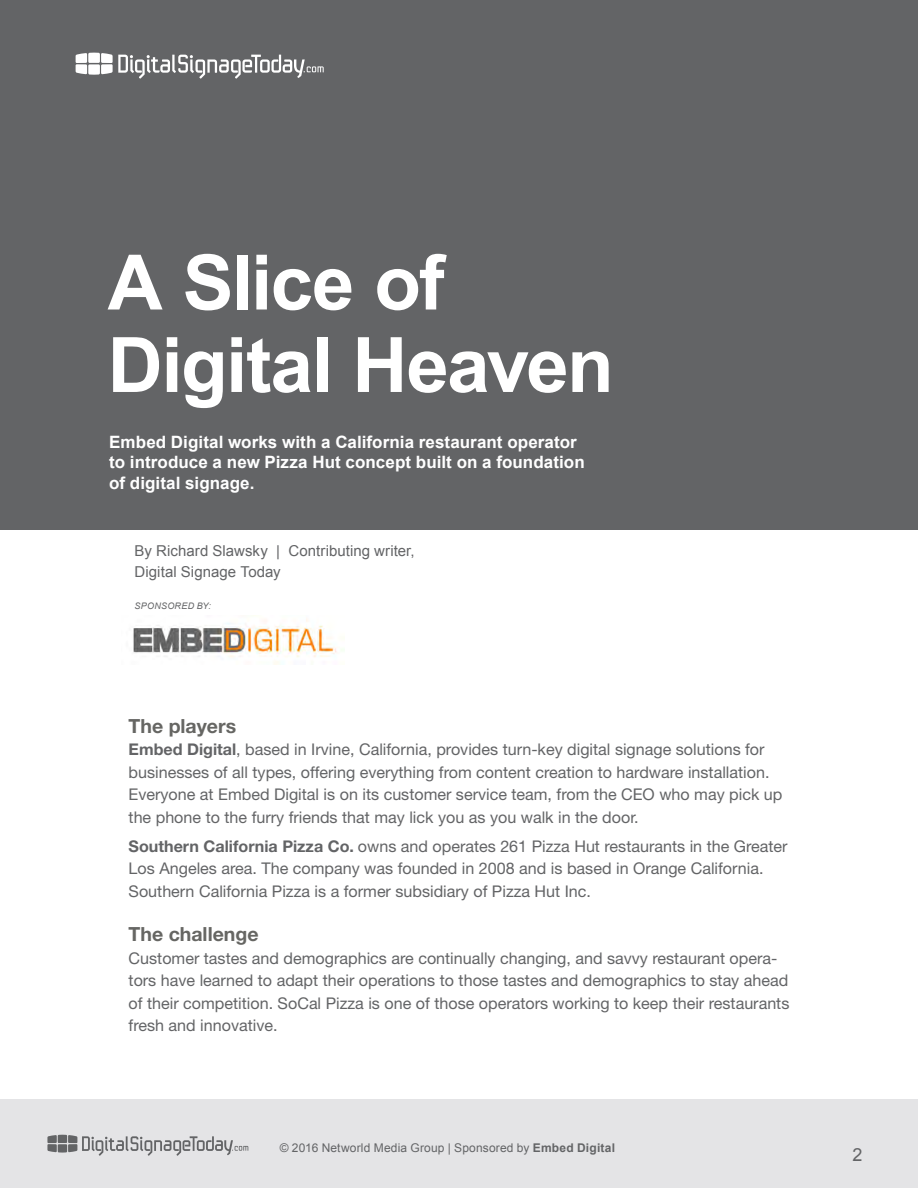
<style>
.page{position:relative;width:918px;height:1188px;background:#fff}
.page>*{position:absolute;margin:0;border:0;box-sizing:border-box;transform-origin:0 0}
.t1{font:700 76.5px/82.5px "Arial";letter-spacing:-.025em;color:#fff}
.t2{font:700 19.5px "Helvetica Neue LT Std";color:#666663}
.t3{font:18px "Arial";color:#636466}
.t4{font:700 16.95px/20.4px "Arial";letter-spacing:.005em;color:#fff}
.t5{font:16.2px/22.5px "Helvetica Neue LT Std";color:#636466}
.t6{font:15px/21px "Arial";color:#636466}
.t7{font:12px "Arial";letter-spacing:.015em;color:#636466}
.t8{font:italic 9px "Arial";letter-spacing:.03em;color:#636466}
.s1{font-weight:700}
</style>
<div class="page">
<div style="left:0;top:1099px;width:918px;height:89px;background:#e4e4e6"></div>
<svg style="left:47px;top:1135px;width:201px;height:21px"></svg>
<div style="left:0;top:0;width:918px;height:530px;background:#636466"></div>
<svg style="left:76px;top:53px;width:248px;height:26px"></svg>
<img style="left:133px;top:615px;width:211px;height:50px">
<h1 class="t1" style="left:108px;top:244px;width:508px">A Slice of<br>Digital Heaven</h1>
<p class="t4" style="left:109px;top:432px;width:477px">Embed Digital works with a California restaurant operator to introduce a new Pizza Hut concept built on a foundation of digital signage.</p>
<p class="t6" style="left:135px;top:540px;width:281px">By Richard Slawsky | Contributing writer,<br>Digital Signage Today</p>
<p class="t8" style="left:135px;top:600px;width:78px">SPONSORED BY:</p>
<p class="t2" style="left:129px;top:714px;width:109px">The players</p>
<p class="t5" style="left:129px;top:738px;width:655px"><span class="s1">Embed Digital</span>, based in Irvine, California, provides turn-key digital signage solutions for businesses of all types, offering everything from content creation to hardware installation.<br>Everyone at Embed Digital is on its customer service team, from the CEO who may pick up the phone to the furry friends that may lick you as you walk in the door.</p>
<p class="t5" style="left:129px;top:835px;width:661px"><span class="s1">Southern California Pizza Co.</span> owns and operates 261 Pizza Hut restaurants in the Greater<br>Los Angeles area. The company was founded in 2008 and is based in Orange California.<br>Southern California Pizza is a former subsidiary of Pizza Hut Inc.</p>
<p class="t2" style="left:129px;top:922px;width:131px">The challenge</p>
<p class="t5" style="left:129px;top:946px;width:662px">Customer tastes and demographics are continually changing, and savvy restaurant opera&shy;tors have learned to adapt their operations to those tastes and demographics to stay ahead of their competition. SoCal Pizza is one of those operators working to keep their restaurants fresh and innovative.</p>
<p class="t7" style="left:280px;top:1140px;width:337px">© 2016 Networld Media Group | Sponsored by <span class="s1">Embed Digital</span></p>
<p class="t3" style="left:852px;top:1143px;width:12px">2</p>
</div>
